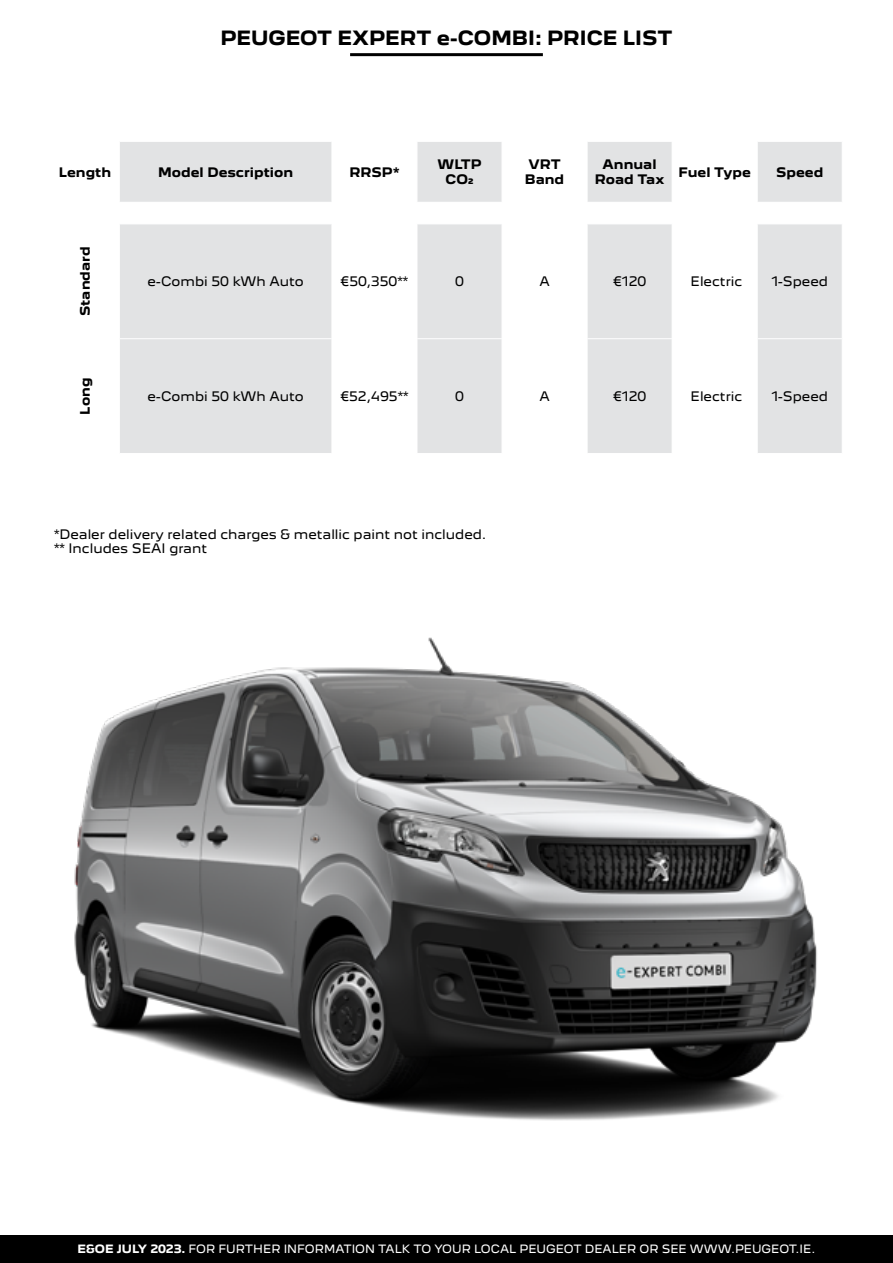
<style>
.page{position:relative;width:893px;height:1263px;background:#fff}
.page>*{position:absolute;margin:0;border:0;box-sizing:border-box;transform-origin:0 0}
.t1{font:700 18px "Peugeot New";color:#000}
.t2{font:12px/14.4px "Peugeot New";color:#000}
.t3{font:700 12px/14.4px "Peugeot New";color:#000;text-align:center}
.t4{font:10.5px "Peugeot New";color:#fff}
.s1{font-weight:700}
</style>
<div class="page">
<svg style="left:418px;top:142px;width:424px;height:311px;fill:#e2e3e4"></svg>
<hr style="left:502px;top:142px;width:1px;height:60px;background:#fff">
<hr style="left:587px;top:142px;width:1px;height:60px;background:#fff">
<hr style="left:672px;top:142px;width:1px;height:60px;background:#fff">
<hr style="left:757px;top:142px;width:1px;height:60px;background:#fff">
<div style="left:120px;top:142px;width:212px;height:311px;background:#e2e3e4"></div>
<hr style="left:119px;top:202px;width:213px;height:1px;background:#fff">
<hr style="left:417px;top:202px;width:85px;height:1px;background:#fff">
<hr style="left:502px;top:202px;width:85px;height:1px;background:#fff">
<hr style="left:587px;top:202px;width:85px;height:1px;background:#fff">
<hr style="left:672px;top:202px;width:85px;height:1px;background:#fff">
<hr style="left:757px;top:202px;width:86px;height:1px;background:#fff">
<hr style="left:119px;top:224px;width:213px;height:1px;background:#fff">
<hr style="left:417px;top:224px;width:85px;height:1px;background:#fff">
<hr style="left:502px;top:224px;width:85px;height:1px;background:#fff">
<hr style="left:502px;top:224px;width:1px;height:114px;background:#fff">
<hr style="left:587px;top:224px;width:85px;height:1px;background:#fff">
<hr style="left:587px;top:224px;width:1px;height:114px;background:#fff">
<hr style="left:672px;top:224px;width:85px;height:1px;background:#fff">
<hr style="left:672px;top:224px;width:1px;height:114px;background:#fff">
<hr style="left:757px;top:224px;width:86px;height:1px;background:#fff">
<hr style="left:757px;top:224px;width:1px;height:114px;background:#fff">
<hr style="left:119px;top:338px;width:213px;height:1px;background:#fff">
<hr style="left:417px;top:338px;width:85px;height:1px;background:#fff">
<hr style="left:502px;top:338px;width:85px;height:1px;background:#fff">
<hr style="left:502px;top:339px;width:1px;height:114px;background:#fff">
<hr style="left:587px;top:338px;width:85px;height:1px;background:#fff">
<hr style="left:587px;top:339px;width:1px;height:114px;background:#fff">
<hr style="left:672px;top:338px;width:85px;height:1px;background:#fff">
<hr style="left:672px;top:339px;width:1px;height:114px;background:#fff">
<hr style="left:757px;top:338px;width:86px;height:1px;background:#fff">
<hr style="left:757px;top:339px;width:1px;height:114px;background:#fff">
<hr style="left:350px;top:53px;width:193px;height:3px;background:#000">
<img style="left:74px;top:637px;width:743px;height:484px">
<div style="left:0;top:1235px;width:893px;height:28px;background:#000"></div>
<h1 class="t1" style="left:220px;top:22px;width:454px">PEUGEOT EXPERT e-COMBI: PRICE LIST</h1>
<p class="t3" style="left:59px;top:164px;width:54px">Length</p>
<p class="t3" style="left:158px;top:164px;width:137px">Model Description</p>
<p class="t3" style="left:349px;top:164px;width:51px">RRSP*</p>
<p class="t3" style="left:438px;top:156px;width:45px">WLTP<br>CO2</p>
<p class="t3" style="left:525px;top:156px;width:41px;text-align:left">VRT<br>Band</p>
<p class="t3" style="left:595px;top:156px;width:71px">Annual<br>Road Tax</p>
<p class="t3" style="left:678px;top:164px;width:74px">Fuel Type</p>
<p class="t3" style="left:776px;top:164px;width:49px">Speed</p>
<p class="t3" style="left:77px;top:316px;width:71px;rotate:-90deg">Standard</p>
<p class="t3" style="left:77px;top:415px;width:38px;rotate:-90deg">Long</p>
<p class="t2" style="left:148px;top:273px;width:158px">e-Combi 50 kWh Auto</p>
<p class="t2" style="left:341px;top:273px;width:69px">€50,350**</p>
<p class="t2" style="left:455px;top:273px;width:10px">0</p>
<p class="t2" style="left:539px;top:273px;width:12px">A</p>
<p class="t2" style="left:613px;top:273px;width:35px">€120</p>
<p class="t2" style="left:691px;top:273px;width:53px">Electric</p>
<p class="t2" style="left:771px;top:273px;width:58px">1-Speed</p>
<p class="t2" style="left:148px;top:388px;width:158px">e-Combi 50 kWh Auto</p>
<p class="t2" style="left:340px;top:388px;width:70px">€52,495**</p>
<p class="t2" style="left:455px;top:388px;width:10px">0</p>
<p class="t2" style="left:539px;top:388px;width:12px">A</p>
<p class="t2" style="left:613px;top:388px;width:35px">€120</p>
<p class="t2" style="left:691px;top:388px;width:53px">Electric</p>
<p class="t2" style="left:771px;top:388px;width:58px">1-Speed</p>
<p class="t2" style="left:54px;top:526px;width:434px">*Dealer delivery related charges &amp; metallic paint not included. ** Includes SEAI grant</p>
<p class="t4" style="left:78px;top:1240px;width:739px"><span class="s1">E&amp;OE JULY 2023.</span> FOR FURTHER INFORMATION TALK TO YOUR LOCAL PEUGEOT DEALER OR SEE WWW.PEUGEOT.IE.</p>
</div>
